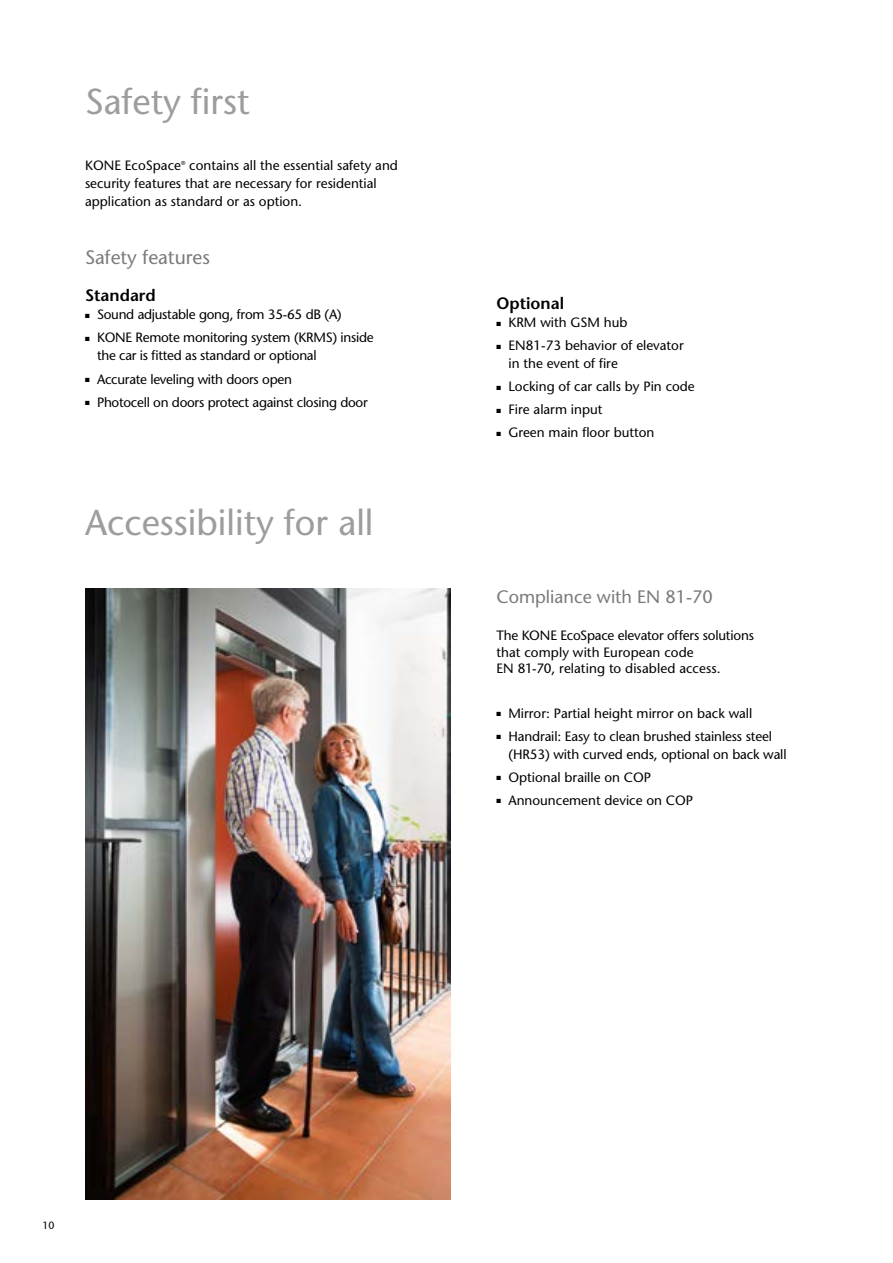
<style>
.page{position:relative;width:893px;height:1263px;background:#fff}
.page>*{position:absolute;margin:0;border:0;box-sizing:border-box;transform-origin:0 0}
.t1{font:36px "Stone Sans";color:#9d9d9c}
.t2{font:19.5px "Stone Sans";color:#7b7b7a}
.t3{font:18px "Stone Sans";color:#7b7b7a}
.t4{font:600 16.5px "Stone Sans";color:#000}
.t5{font:13.5px/18px "Stone Sans";color:#000}
.t6{font:13.5px/18px "Stone Sans";letter-spacing:-.02em;color:#000}
.t7{font:10.5px "Stone Sans";color:#000}
.t8{font:5.7px "Stone Sans";color:#000}
</style>
<div class="page">
<img style="left:85px;top:589px;width:366px;height:610px">
<h1 class="t1" style="left:85px;top:79px;width:166px">Safety first</h1>
<p class="t5" style="left:85px;top:157px;width:97px">KONE EcoSpace</p>
<p class="t8" style="left:181px;top:159px;width:6px">®</p>
<p class="t5" style="left:85px;top:157px;width:314px;text-indent:104px">contains all the essential safety and security features that are necessary for residential application as standard or as option.</p>
<h2 class="t2" style="left:85px;top:245px;width:127px">Safety features</h2>
<p class="t4" style="left:85px;top:285px;width:72px">Standard</p>
<p class="t6" style="left:85px;top:305px;width:258px">■ Sound adjustable gong, from 35-65 dB (A)</p>
<p class="t6" style="left:97px;top:329px;width:278px;text-indent:-12px">■ KONE Remote monitoring system (KRMS) inside the car is fitted as standard or optional</p>
<p class="t6" style="left:85px;top:370px;width:208px">■ Accurate leveling with doors open</p>
<p class="t6" style="left:85px;top:393px;width:284px">■ Photocell on doors protect against closing door</p>
<h1 class="t1" style="left:85px;top:500px;width:290px">Accessibility for all</h1>
<p class="t4" style="left:496px;top:293px;width:69px">Optional</p>
<p class="t5" style="left:496px;top:313px;width:133px">■ KRM with GSM hub</p>
<p class="t5" style="left:508px;top:336px;width:177px;text-indent:-12px">■ EN81-73 behavior of elevator in the event of fire</p>
<p class="t5" style="left:496px;top:377px;width:200px">■ Locking of car calls by Pin code</p>
<p class="t5" style="left:496px;top:400px;width:108px">■ Fire alarm input</p>
<p class="t5" style="left:496px;top:424px;width:159px">■ Green main floor button</p>
<h3 class="t3" style="left:496px;top:585px;width:218px">Compliance with EN 81-70</h3>
<p class="t5" style="left:496px;top:627px;width:259px;line-height:16.5px">The KONE EcoSpace elevator offers solutions that comply with European code<br>EN 81-70, relating to disabled access.</p>
<p class="t5" style="left:496px;top:704px;width:257px">■ Mirror: Partial height mirror on back wall</p>
<p class="t5" style="left:508px;top:727px;width:280px;text-indent:-12px">■ Handrail: Easy to clean brushed stainless steel (HR53) with curved ends, optional on back wall</p>
<p class="t5" style="left:496px;top:768px;width:156px">■ Optional braille on COP</p>
<p class="t5" style="left:496px;top:791px;width:198px">■ Announcement device on COP</p>
<p class="t7" style="left:43px;top:1219px;width:14px">10</p>
</div>
